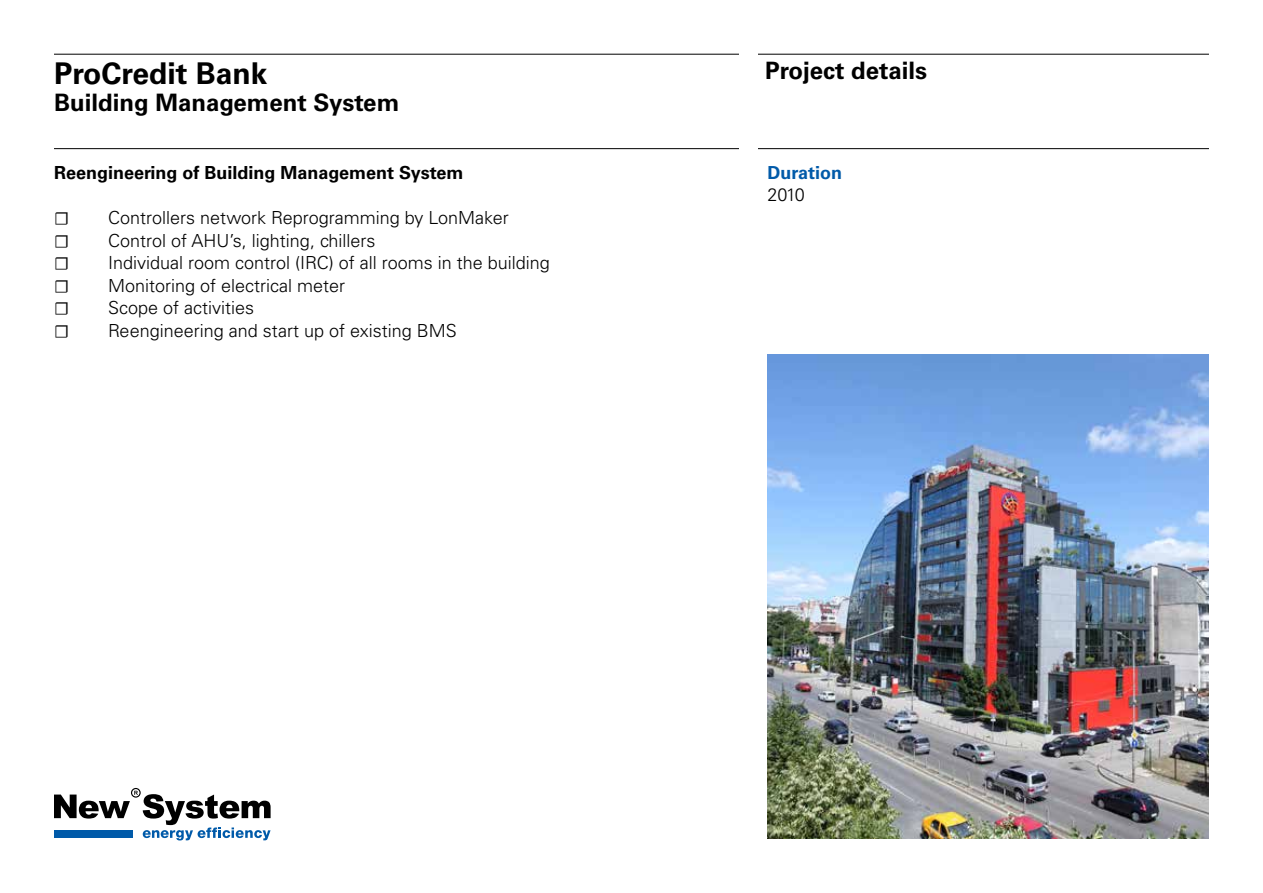
<style>
.page{position:relative;width:1263px;height:893px;background:#fff}
.page>*{position:absolute;margin:0;border:0;box-sizing:border-box;transform-origin:0 0}
.t1{font:700 30px "Univers LT Std";color:#000}
.t2{font:700 24px "Univers LT Std";color:#000}
.t3{font:300 18px "Univers LT Std";color:#000}
.t4{font:700 18px "Univers LT Std";color:#000}
.t5{font:700 18px "Univers LT Std";color:#005aa9}
.t6{font:18px "Minion Pro";color:#000}
</style>
<div class="page">
<svg style="left:54px;top:788px;width:217px;height:52px"></svg>
<div style="left:54px;top:830px;width:79px;height:8px;background:#005aa9"></div>
<hr style="left:54px;top:54px;width:1155px;height:1px;background:#000">
<hr style="left:54px;top:148px;width:1155px;height:1px;background:#000">
<div style="left:740px;top:39px;width:18px;height:125px;background:#fff"></div>
<img style="left:767px;top:355px;width:442px;height:484px">
<h1 class="t1" style="left:54px;top:55px;width:215px">ProCredit Bank</h1>
<h2 class="t2" style="left:54px;top:88px;width:347px">Building Management System</h2>
<p class="t4" style="left:54px;top:162px;width:411px">Reengineering of Building Management System</p>
<p class="t6" style="left:54px;top:206px;width:17px">☐</p>
<p class="t3" style="left:108px;top:207px;width:402px">Controllers network Reprogramming by LonMaker</p>
<p class="t6" style="left:54px;top:229px;width:17px">☐</p>
<p class="t3" style="left:108px;top:229px;width:269px">Control of AHU’s, lighting, chillers</p>
<p class="t6" style="left:54px;top:251px;width:17px">☐</p>
<p class="t3" style="left:108px;top:252px;width:443px">Individual room control (IRC) of all rooms in the building</p>
<p class="t6" style="left:54px;top:274px;width:17px">☐</p>
<p class="t3" style="left:108px;top:274px;width:239px">Monitoring of electrical meter</p>
<p class="t6" style="left:54px;top:296px;width:17px">☐</p>
<p class="t3" style="left:108px;top:297px;width:148px">Scope of activities</p>
<p class="t6" style="left:54px;top:319px;width:17px">☐</p>
<p class="t3" style="left:108px;top:319px;width:350px">Reengineering and start up of existing BMS</p>
<h2 class="t2" style="left:765px;top:57px;width:164px">Project details</h2>
<p class="t5" style="left:767px;top:162px;width:76px">Duration</p>
<p class="t3" style="left:767px;top:183px;width:39px">2010</p>
</div>
